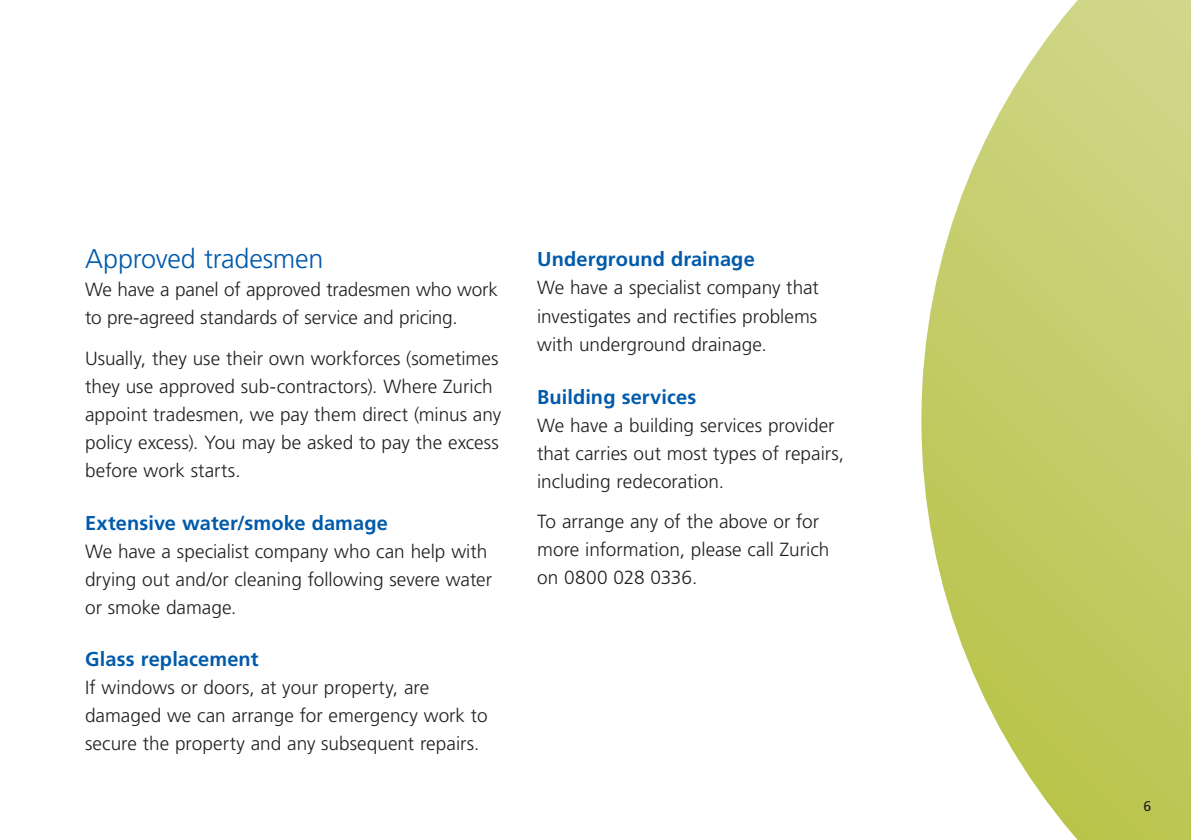
<style>
.page{position:relative;width:1191px;height:840px;background:#fff}
.page>*{position:absolute;margin:0;border:0;box-sizing:border-box;transform-origin:0 0}
.t1{font:300 27px "Frutiger LT Std";letter-spacing:-.01em;color:#015aaa}
.t2{font:700 20px "Frutiger LT Std";letter-spacing:.005em;color:#015aaa}
.t3{font:300 19px/28px "Frutiger LT Std";color:#231f20}
.t4{font:14px "Frutiger LT Std";color:#231f20}
</style>
<div class="page">
<svg style="left:921px;top:0;width:270px;height:839px"></svg>
<h1 class="t1" style="left:85px;top:243px;width:240px">Approved tradesmen</h1>
<p class="t3" style="left:85px;top:276px;width:414px">We have a panel of approved tradesmen who work to pre-agreed standards of service and pricing.</p>
<p class="t3" style="left:85px;top:344px;width:417px">Usually, they use their own workforces (sometimes they use approved sub-contractors). Where Zurich appoint tradesmen, we pay them direct (minus any policy excess). You may be asked to pay the excess before work starts.</p>
<p class="t2" style="left:85px;top:511px;width:304px">Extensive water/smoke damage</p>
<p class="t3" style="left:85px;top:537px;width:408px">We have a specialist company who can help with drying out and/or cleaning following severe water or smoke damage.</p>
<p class="t2" style="left:85px;top:647px;width:175px">Glass replacement</p>
<p class="t3" style="left:85px;top:673px;width:404px">If windows or doors, at your property, are damaged we can arrange for emergency work to secure the property and any subsequent repairs.</p>
<p class="t2" style="left:537px;top:247px;width:219px">Underground drainage</p>
<p class="t3" style="left:537px;top:274px;width:283px;text-align:justify">We have a specialist company that investigates and rectifies problems with underground drainage.</p>
<p class="t2" style="left:537px;top:384px;width:161px">Building services</p>
<p class="t3" style="left:537px;top:411px;width:308px">We have a building services provider that carries out most types of repairs, including redecoration.</p>
<p class="t3" style="left:537px;top:507px;width:294px">To arrange any of the above or for more information, please call Zurich on 0800 028 0336.</p>
<p class="t4" style="left:1143px;top:797px;width:9px">6</p>
</div>
